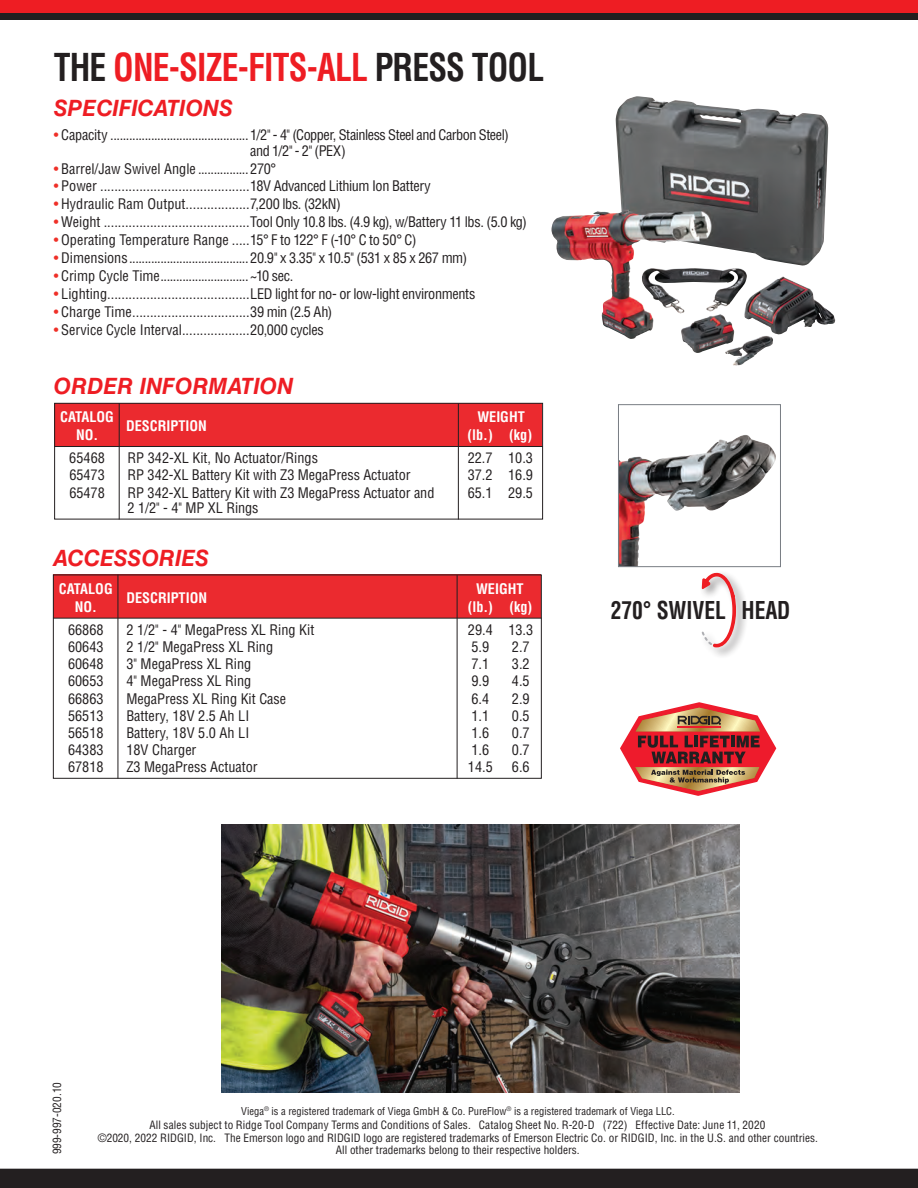
<style>
.page{position:relative;width:918px;height:1188px;background:#fff}
.page>*{position:absolute;margin:0;border:0;box-sizing:border-box;transform-origin:0 0}
.t1{font:700 condensed 37.5px "Helvetica LT Std";letter-spacing:-.025em;color:#ee1d23;scale:.9 1}
.t2{font:700 condensed 24px "Helvetica LT Std";letter-spacing:-.005em;color:#231f20;scale:.9 1}
.t3{font:italic 700 22.5px "Helvetica LT Std";color:#ee1d23}
.t4{font:condensed 14.25px "Helvetica LT Std";color:#231f20}
.t5{font:condensed 14.25px "Helvetica LT Std";letter-spacing:-.025em;color:#231f20}
.t6{font:condensed 14.25px/15.8px "Helvetica LT Std";letter-spacing:-.03em;color:#231f20}
.t7{font:condensed 14.25px "Helvetica LT Std";letter-spacing:-.02em;color:#231f20}
.t8{font:700 condensed 14.25px "Helvetica LT Std";color:#fff}
.t9{font:condensed 11.25px/12.9px "Helvetica LT Std";color:#231f20;text-align:center}
.t10{font:condensed 10.5px "Helvetica LT Std";color:#231f20}
.s1{color:#231f20}
.s2{color:#ef3028}
</style>
<div class="page">
<div style="left:0;top:1169px;width:918px;height:19px;background:#231f20"></div>
<div style="left:0;top:13px;width:918px;height:7px;background:#231f20"></div>
<div style="left:0;top:0;width:918px;height:13px;background:#ee1d23"></div>
<div style="left:54px;top:403px;width:488px;height:43px;background:#eb2a2f"></div>
<div style="left:54px;top:403px;width:489px;height:116px;border:1px solid #231f20"></div>
<hr style="left:119px;top:403px;width:1px;height:116px;background:#231f20">
<hr style="left:458px;top:404px;width:1px;height:115px;background:#231f20">
<hr style="left:54px;top:446px;width:489px;height:1px;background:#231f20">
<div style="left:53px;top:575px;width:488px;height:43px;background:#eb2a2f"></div>
<div style="left:53px;top:575px;width:489px;height:204px;border:1px solid #231f20"></div>
<hr style="left:118px;top:575px;width:1px;height:204px;background:#231f20">
<hr style="left:457px;top:575px;width:1px;height:204px;background:#231f20">
<hr style="left:53px;top:618px;width:489px;height:1px;background:#231f20">
<img style="left:551px;top:96px;width:285px;height:270px">
<img style="left:618px;top:404px;width:163px;height:252px">
<img style="left:620px;top:702px;width:157px;height:94px">
<img style="left:221px;top:824px;width:519px;height:269px">
<h2 class="t1" style="left:54px;top:44px;width:546px"><span class="s1">THE</span> ONE-SIZE-FITS-ALL <span class="s1">PRESS TOOL</span></h2>
<h3 class="t3" style="left:54px;top:95px;width:181px">SPECIFICATIONS</h3>
<p class="t6" style="left:250px;top:127px;width:260px;text-indent:-196px"><span class="s2">•</span> Capacity ............................................1/2" - 4" (Copper, Stainless Steel and Carbon Steel) and 1/2" - 2" (PEX)</p>
<p class="t4" style="left:54px;top:159px;width:224px"><span class="s2">•</span> Barrel/Jaw Swivel Angle ................270°</p>
<p class="t7" style="left:54px;top:177px;width:378px"><span class="s2">•</span> Power ..........................................18V Advanced Lithium Ion Battery</p>
<p class="t4" style="left:54px;top:195px;width:289px"><span class="s2">•</span> Hydraulic Ram Output ..................7,200 lbs. (32kN)</p>
<p class="t5" style="left:54px;top:213px;width:475px"><span class="s2">•</span> Weight .........................................Tool Only 10.8 lbs. (4.9 kg), w/Battery 11 lbs. (5.0 kg)</p>
<p class="t4" style="left:54px;top:231px;width:364px"><span class="s2">•</span> Operating Temperature Range .....15° F to 122° F (-10° C to 50° C)</p>
<p class="t4" style="left:54px;top:249px;width:415px"><span class="s2">•</span> Dimensions ......................................20.9" x 3.35" x 10.5" (531 x 85 x 267 mm)</p>
<p class="t4" style="left:54px;top:267px;width:241px"><span class="s2">•</span> Crimp Cycle Time ............................~10 sec.</p>
<p class="t5" style="left:54px;top:285px;width:423px"><span class="s2">•</span> Lighting ........................................LED light for no- or low-light environments</p>
<p class="t4" style="left:54px;top:303px;width:280px"><span class="s2">•</span> Charge Time .................................39 min (2.5 Ah)</p>
<p class="t4" style="left:54px;top:321px;width:271px"><span class="s2">•</span> Service Cycle Interval ...................20,000 cycles</p>
<h3 class="t3" style="left:54px;top:373px;width:241px">ORDER INFORMATION</h3>
<p class="t8" style="left:60px;top:408px;width:55px">CATALOG</p>
<p class="t8" style="left:126px;top:417px;width:82px">DESCRIPTION</p>
<p class="t8" style="left:477px;top:408px;width:49px">WEIGHT</p>
<p class="t8" style="left:76px;top:426px;width:24px">NO.</p>
<p class="t8" style="left:467px;top:426px;width:66px">(lb.) (kg)</p>
<p class="t4" style="left:69px;top:449px;width:37px">65468</p>
<p class="t4" style="left:128px;top:449px;width:192px">RP 342-XL Kit, No Actuator/Rings</p>
<p class="t4" style="left:468px;top:449px;width:67px">22.7 10.3</p>
<p class="t4" style="left:69px;top:466px;width:37px">65473</p>
<p class="t4" style="left:128px;top:466px;width:284px">RP 342-XL Battery Kit with Z3 MegaPress Actuator</p>
<p class="t4" style="left:468px;top:466px;width:67px">37.2 16.9</p>
<p class="t4" style="left:69px;top:484px;width:37px">65478</p>
<p class="t4" style="left:128px;top:484px;width:308px">RP 342-XL Battery Kit with Z3 MegaPress Actuator and</p>
<p class="t4" style="left:468px;top:484px;width:67px">65.1 29.5</p>
<p class="t4" style="left:128px;top:499px;width:132px">2 1/2" - 4" MP XL Rings</p>
<h3 class="t3" style="left:53px;top:544px;width:157px">ACCESSORIES</h3>
<p class="t8" style="left:59px;top:580px;width:55px">CATALOG</p>
<p class="t8" style="left:476px;top:580px;width:49px">WEIGHT</p>
<p class="t8" style="left:126px;top:589px;width:82px">DESCRIPTION</p>
<p class="t8" style="left:75px;top:598px;width:24px">NO.</p>
<p class="t8" style="left:468px;top:598px;width:66px">(lb.) (kg)</p>
<p class="t4" style="left:68px;top:621px;width:37px">66868</p>
<p class="t4" style="left:126px;top:621px;width:190px">2 1/2" - 4" MegaPress XL Ring Kit</p>
<p class="t4" style="left:468px;top:621px;width:67px">29.4 13.3</p>
<p class="t4" style="left:68px;top:638px;width:37px">60643</p>
<p class="t4" style="left:126px;top:638px;width:148px">2 1/2" MegaPress XL Ring</p>
<p class="t4" style="left:471px;top:638px;width:19px">5.9</p>
<p class="t4" style="left:512px;top:638px;width:19px">2.7</p>
<p class="t4" style="left:68px;top:655px;width:37px">60648</p>
<p class="t4" style="left:126px;top:655px;width:127px">3" MegaPress XL Ring</p>
<p class="t4" style="left:471px;top:655px;width:19px">7.1</p>
<p class="t4" style="left:512px;top:655px;width:19px">3.2</p>
<p class="t4" style="left:68px;top:672px;width:37px">60653</p>
<p class="t4" style="left:126px;top:672px;width:127px">4" MegaPress XL Ring</p>
<p class="t4" style="left:471px;top:672px;width:19px">9.9</p>
<p class="t4" style="left:512px;top:672px;width:19px">4.5</p>
<p class="t4" style="left:68px;top:689px;width:37px">66863</p>
<p class="t4" style="left:126px;top:689px;width:161px">MegaPress XL Ring Kit Case</p>
<p class="t4" style="left:471px;top:689px;width:19px">6.4</p>
<p class="t4" style="left:512px;top:689px;width:19px">2.9</p>
<p class="t4" style="left:68px;top:707px;width:37px">56513</p>
<p class="t4" style="left:126px;top:707px;width:124px">Battery, 18V 2.5 Ah LI</p>
<p class="t4" style="left:471px;top:707px;width:19px">1.1</p>
<p class="t4" style="left:512px;top:707px;width:19px">0.5</p>
<p class="t4" style="left:68px;top:724px;width:37px">56518</p>
<p class="t4" style="left:126px;top:724px;width:124px">Battery, 18V 5.0 Ah LI</p>
<p class="t4" style="left:471px;top:724px;width:19px">1.6</p>
<p class="t4" style="left:512px;top:724px;width:19px">0.7</p>
<p class="t4" style="left:68px;top:741px;width:37px">64383</p>
<p class="t4" style="left:126px;top:741px;width:72px">18V Charger</p>
<p class="t4" style="left:471px;top:741px;width:19px">1.6</p>
<p class="t4" style="left:512px;top:741px;width:19px">0.7</p>
<p class="t4" style="left:68px;top:758px;width:37px">67818</p>
<p class="t4" style="left:126px;top:758px;width:133px">Z3 MegaPress Actuator</p>
<p class="t4" style="left:468px;top:758px;width:26px">14.5</p>
<p class="t4" style="left:512px;top:758px;width:19px">6.6</p>
<h2 class="t2" style="left:611px;top:595px;width:201px">270° SWIVEL HEAD</h2>
<p class="t9" style="left:50px;top:1154px;width:74px;rotate:-90deg">999-997-020.10</p>
<p class="t10" style="left:241px;top:1104px;width:435px">Viega<sup>®</sup> is a registered trademark of Viega GmbH &amp; Co. PureFlow<sup>®</sup> is a registered trademark of Viega LLC.</p>
<p class="t9" style="left:98px;top:1119px;width:722px">All sales subject to Ridge Tool Company Terms and Conditions of Sales. Catalog Sheet No. R-20-D (722) Effective Date: June 11, 2020<br>©2020, 2022 RIDGID, Inc. The Emerson logo and RIDGID logo are registered trademarks of Emerson Electric Co. or RIDGID, Inc. in the U.S. and other countries.</p>
<p class="t9" style="left:336px;top:1144px;width:245px">All other trademarks belong to their respective holders.</p>
</div>
